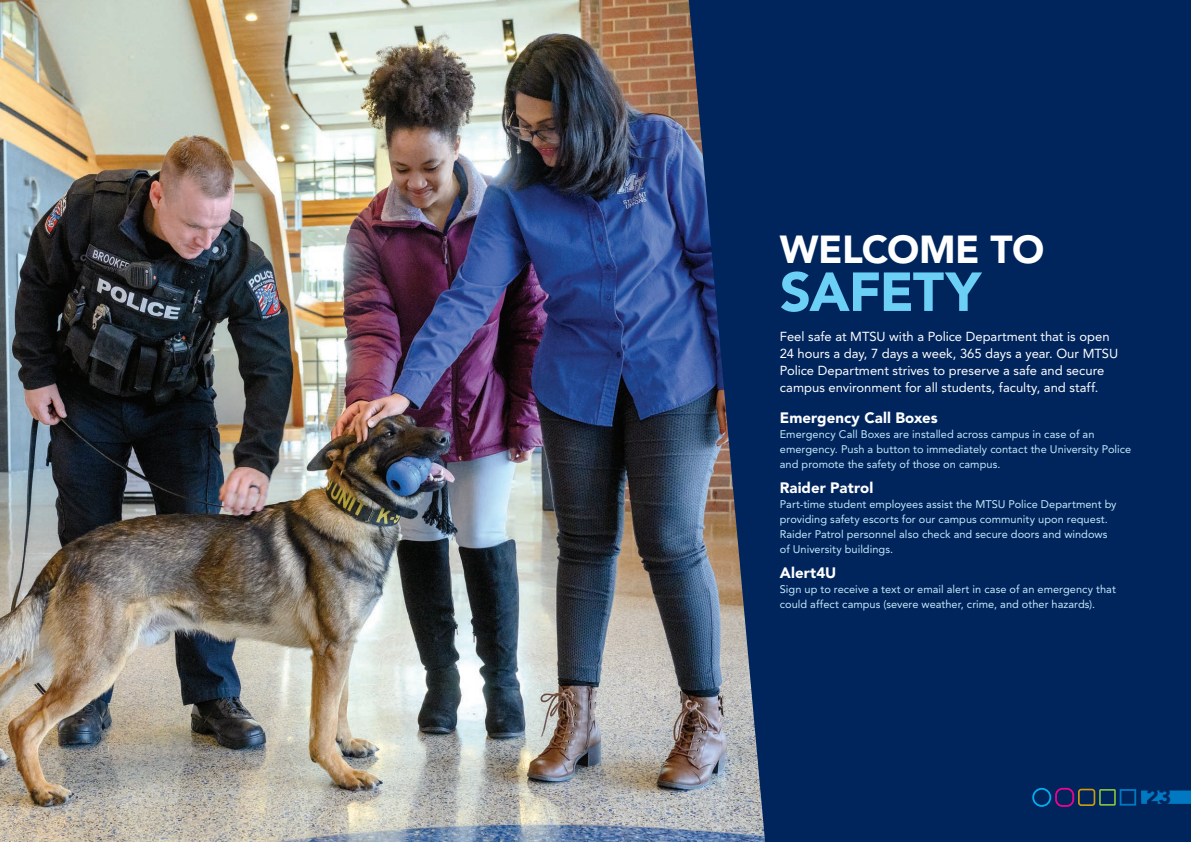
<style>
.page{position:relative;width:1191px;height:842px;background:#00255d}
.page>*{position:absolute;margin:0;border:0;box-sizing:border-box;transform-origin:0 0}
.t1{font:900 54.4px "Avenir LT Pro";letter-spacing:-.02em;color:#6bcff6}
.t2{font:900 38.8px "Avenir LT Pro";letter-spacing:-.015em;color:#fff}
.t3{font:900 21.6px "Avenir LT Pro";color:#00255d}
.t4{font:900 15px "Avenir LT Pro";letter-spacing:.005em;color:#fff}
.t5{font:13px/17px "Avenir LT Pro";color:#fff}
.t6{font:11px/15px "Avenir LT Pro";letter-spacing:.005em;color:#c6eafa}
</style>
<div class="page">
<div style="left:1141px;top:790px;width:50px;height:14px;background:#0079c2"></div>
<div style="left:1119px;top:789px;width:17px;height:17px;border:2px solid #0079c2"></div>
<div style="left:1099px;top:789px;width:16px;height:17px;border:2px solid #8bc63e"></div>
<div style="left:1078px;top:789px;width:17px;height:17px;border:2px solid #d0990c;border-radius:3px"></div>
<div style="left:1055px;top:788px;width:19px;height:19px;border:2px solid #ed028c;border-radius:6px"></div>
<div style="left:1032px;top:788px;width:19px;height:19px;border:2px solid #00aeef;border-radius:50%"></div>
<img style="left:0;top:0;width:765px;height:842px">
<h2 class="t2" style="left:780px;top:226px;width:266px">WELCOME TO</h2>
<h1 class="t1" style="left:780px;top:259px;width:203px">SAFETY</h1>
<p class="t5" style="left:780px;top:328px;width:340px">Feel safe at MTSU with a Police Department that is open 24 hours a day, 7 days a week, 365 days a year. Our MTSU Police Department strives to preserve a safe and secure campus environment for all students, faculty, and staff.</p>
<h3 class="t4" style="left:780px;top:409px;width:159px">Emergency Call Boxes</h3>
<p class="t6" style="left:780px;top:427px;width:353px">Emergency Call Boxes are installed across campus in case of an emergency. Push a button to immediately contact the University Police and promote the safety of those on campus.</p>
<h3 class="t4" style="left:780px;top:479px;width:95px">Raider Patrol</h3>
<p class="t6" style="left:780px;top:497px;width:338px">Part-time student employees assist the MTSU Police Department by providing safety escorts for our campus community upon request.<br>Raider Patrol personnel also check and secure doors and windows of University buildings.</p>
<h3 class="t4" style="left:780px;top:564px;width:58px">Alert4U</h3>
<p class="t6" style="left:780px;top:582px;width:337px">Sign up to receive a text or email alert in case of an emergency that could affect campus (severe weather, crime, and other hazards).</p>
<h3 class="t3" style="left:1146px;top:784px;width:27px">23</h3>
</div>
